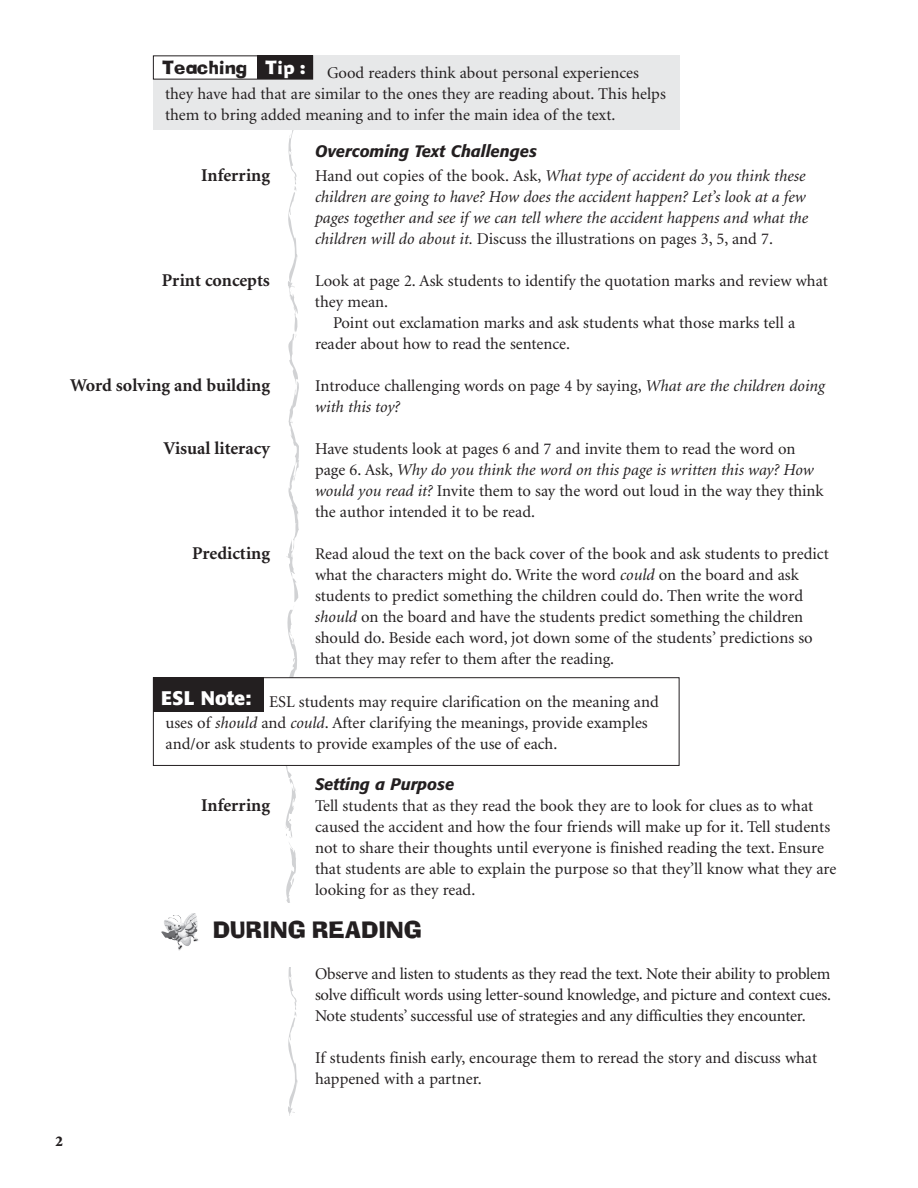
<style>
.page{position:relative;width:918px;height:1188px;background:#fff}
.page>*{position:absolute;margin:0;border:0;box-sizing:border-box;transform-origin:0 0}
.t1{font:22.5px "Neo Ad Lib";letter-spacing:.02em;color:#231f20}
.t2{font:700 19.5px "Formata";color:#fff}
.t3{font:700 18px "Minion";color:#231f20}
.t4{font:18px "Neo Ad Lib";letter-spacing:.02em;color:#231f20}
.t5{font:16.5px/21px "Minion";color:#231f20}
.t6{font:italic 16.5px/21px "Minion";color:#231f20}
.t7{font:italic 500 16.5px "Formata";color:#231f20}
.t8{font:900 15px "Minion";color:#231f20}
.s1{color:#fff}
.s2{font-style:normal}
.s3{font-style:italic}
</style>
<div class="page">
<svg style="left:285px;top:130px;width:14px;height:773px"></svg>
<img style="left:164px;top:936px;width:35px;height:15px">
<div style="left:153px;top:56px;width:527px;height:74px;background:#e7e8e9"></div>
<div style="left:256px;top:56px;width:57px;height:24px;background:#231f20"></div>
<div style="left:153px;top:56px;width:103px;height:24px;background:#fff"></div>
<div style="left:153px;top:55px;width:160px;height:25px;border:1px solid #231f20"></div>
<div style="left:154px;top:678px;width:525px;height:87px;background:#fff"></div>
<div style="left:153px;top:677px;width:527px;height:89px;border:1px solid #231f20"></div>
<div style="left:153px;top:677px;width:110px;height:34px;background:#231f20"></div>
<svg style="left:288px;top:968px;width:10px;height:148px"></svg>
<p class="t4" style="left:162px;top:60px;width:145px">Teaching <span class="s1">Tip :</span></p>
<p class="t5" style="left:165px;top:63px;width:502px;text-indent:162px">Good readers think about personal experiences they have had that are similar to the ones they are reading about. This helps them to bring added meaning and to infer the main idea of the text.</p>
<p class="t3" style="left:201px;top:168px;width:70px">Inferring</p>
<p class="t3" style="left:162px;top:273px;width:110px">Print concepts</p>
<p class="t3" style="left:70px;top:378px;width:201px">Word solving and building</p>
<p class="t3" style="left:163px;top:441px;width:108px">Visual literacy</p>
<p class="t3" style="left:192px;top:546px;width:79px">Predicting</p>
<p class="t7" style="left:315px;top:144px;width:223px">Overcoming Text Challenges</p>
<p class="t6" style="left:315px;top:166px;width:495px"><span class="s2">Hand out copies of the book. Ask,</span> What type of accident do you think these children are going to have? How does the accident happen? Let’s look at a few pages together and see if we can tell where the accident happens and what the children will do about it. <span class="s2">Discuss the illustrations on pages 3, 5, and 7.</span></p>
<p class="t5" style="left:315px;top:271px;width:515px">Look at page 2. Ask students to identify the quotation marks and review what</p>
<p class="t5" style="left:315px;top:292px;width:75px">they mean.</p>
<p class="t5" style="left:333px;top:313px;width:464px">Point out exclamation marks and ask students what those marks tell a</p>
<p class="t5" style="left:315px;top:334px;width:257px">reader about how to read the sentence.</p>
<p class="t5" style="left:315px;top:376px;width:511px">Introduce challenging words on page 4 by saying, <span class="s3">What are the children doing with this toy?</span></p>
<p class="t5" style="left:315px;top:439px;width:510px">Have students look at pages 6 and 7 and invite them to read the word on page 6. Ask, <span class="s3">Why do you think the word on this page is written this way? How would you read it?</span> Invite them to say the word out loud in the way they think the author intended it to be read.</p>
<p class="t5" style="left:315px;top:544px;width:515px">Read aloud the text on the back cover of the book and ask students to predict what the characters might do. Write the word <span class="s3">could</span> on the board and ask students to predict something the children could do. Then write the word <span class="s3">should</span> on the board and have the students predict something the children should do. Beside each word, jot down some of the students’ predictions so that they may refer to them after the reading.</p>
<p class="t2" style="left:161px;top:689px;width:91px">ESL Note:</p>
<p class="t5" style="left:166px;top:692px;width:495px;text-indent:104px">ESL students may require clarification on the meaning and uses of <span class="s3">should</span> and <span class="s3">could</span>. After clarifying the meanings, provide examples and/or ask students to provide examples of the use of each.</p>
<p class="t3" style="left:201px;top:798px;width:70px">Inferring</p>
<p class="t7" style="left:315px;top:777px;width:141px">Setting a Purpose</p>
<p class="t5" style="left:315px;top:797px;width:523px">Tell students that as they read the book they are to look for clues as to what caused the accident and how the four friends will make up for it. Tell students not to share their thoughts until everyone is finished reading the text. Ensure that students are able to explain the purpose so that they’ll know what they are looking for as they read.</p>
<h1 class="t1" style="left:213px;top:921px;width:210px">DURING READING</h1>
<p class="t8" style="left:56px;top:1136px;width:9px">2</p>
<p class="t5" style="left:315px;top:965px;width:518px;text-align:justify">Observe and listen to students as they read the text. Note their ability to problem solve difficult words using letter-sound knowledge, and picture and context cues.<br>Note students’ successful use of strategies and any difficulties they encounter.</p>
<p class="t5" style="left:315px;top:1049px;width:504px">If students finish early, encourage them to reread the story and discuss what happened with a partner.</p>
</div>
